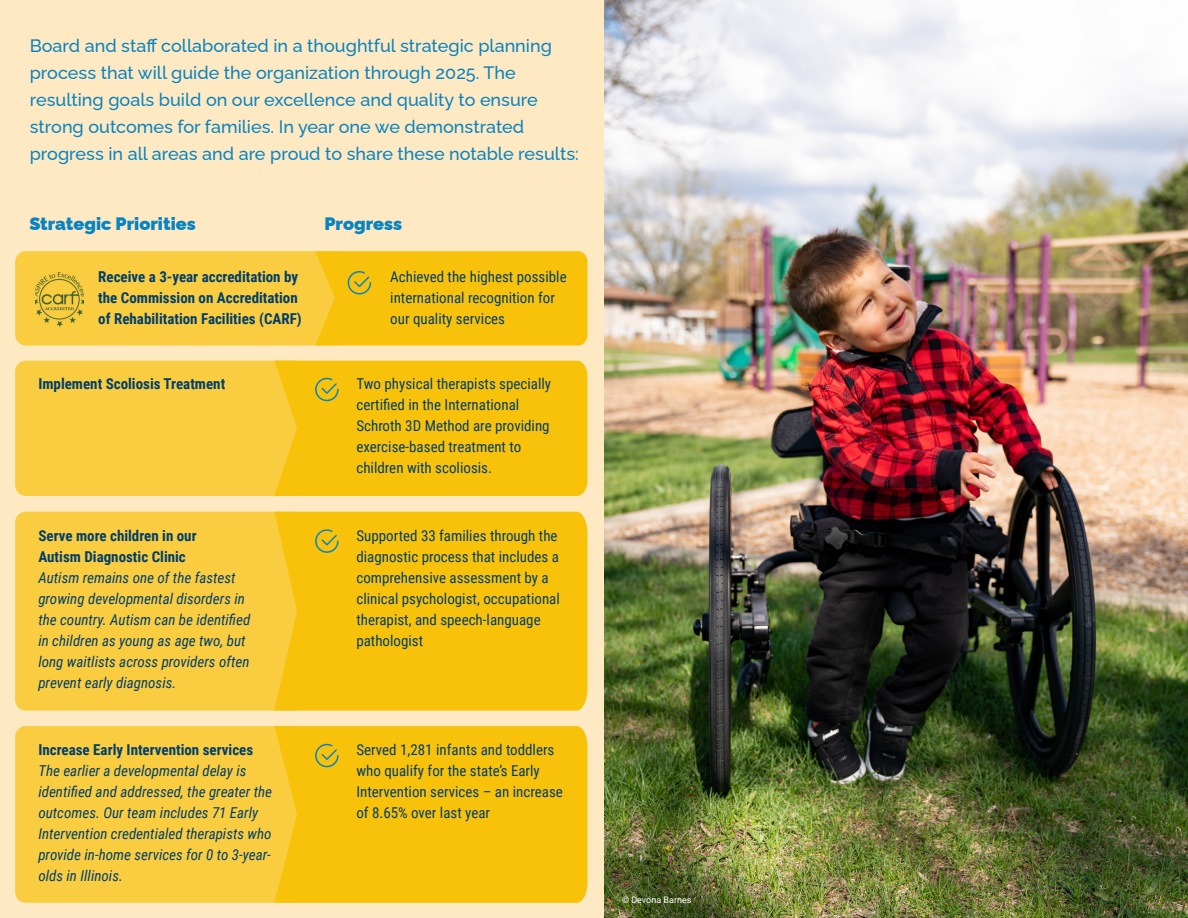
<style>
.page{position:relative;width:1188px;height:918px;background:#fff}
.page>*{position:absolute;margin:0;border:0;box-sizing:border-box;transform-origin:0 0}
.t1{font:500 18px/27px "Raleway";color:#0784c1}
.t2{font:900 18px "Raleway";color:#0784c1}
.t3{font:15px/21px "Roboto Condensed";color:#003e6b}
.t4{font:italic 15px/21px "Roboto Condensed";color:#003e6b}
.t5{font:700 15px/21px "Roboto Condensed";color:#003e6b}
.t6{font:9px "Roboto";color:#fff}
</style>
<div class="page">
<div style="left:0;top:0;width:605px;height:918px;background:#ffe9c2"></div>
<div style="left:297px;top:726px;width:291px;height:177px;background:#f9c20a"></div>
<div style="left:297px;top:512px;width:291px;height:199px;background:#f9c20a"></div>
<div style="left:15px;top:512px;width:282px;height:199px;background:#facd41"></div>
<div style="left:15px;top:726px;width:282px;height:177px;background:#facd41"></div>
<img style="left:605px;top:0;width:583px;height:918px">
<svg style="left:314px;top:529px;width:25px;height:25px"></svg>
<svg style="left:15px;top:361px;width:573px;height:135px;background:#f9c724"></svg>
<svg style="left:15px;top:251px;width:573px;height:94px;background:#f7c628"></svg>
<svg style="left:314px;top:743px;width:25px;height:25px"></svg>
<p class="t1" style="left:30px;top:31px;width:550px">Board and staff collaborated in a thoughtful strategic planning process that will guide the organization through 2025. The resulting goals build on our excellence and quality to ensure strong outcomes for families. In year one we demonstrated progress in all areas and are proud to share these notable results:</p>
<p class="t2" style="left:29px;top:210px;width:168px">Strategic Priorities</p>
<p class="t2" style="left:324px;top:210px;width:79px">Progress</p>
<p class="t5" style="left:98px;top:266px;width:205px">Receive a 3-year accreditation by the Commission on Accreditation of Rehabilitation Facilities (CARF)</p>
<p class="t5" style="left:38px;top:373px;width:188px">Implement Scoliosis Treatment</p>
<p class="t5" style="left:38px;top:524px;width:160px">Serve more children in our<br>Autism Diagnostic Clinic</p>
<p class="t4" style="left:38px;top:566px;width:213px">Autism remains one of the fastest growing developmental disorders in the country. Autism can be identified in children as young as age two, but long waitlists across providers often prevent early diagnosis.</p>
<p class="t5" style="left:38px;top:739px;width:216px">Increase Early Intervention services</p>
<p class="t4" style="left:38px;top:760px;width:235px">The earlier a developmental delay is identified and addressed, the greater the outcomes. Our team includes 71 Early Intervention credentialed therapists who provide in-home services for 0 to 3-year&shy;olds in Illinois.</p>
<p class="t3" style="left:390px;top:266px;width:178px">Achieved the highest possible international recognition for our quality services</p>
<p class="t3" style="left:356px;top:372px;width:196px">Two physical therapists specially certified in the International<br>Schroth 3D Method are providing exercise-based treatment to children with scoliosis.</p>
<p class="t3" style="left:356px;top:524px;width:205px">Supported 33 families through the diagnostic process that includes a comprehensive assessment by a clinical psychologist, occupational therapist, and speech-language pathologist</p>
<p class="t3" style="left:356px;top:739px;width:208px">Served 1,281 infants and toddlers who qualify for the state’s Early<br>Intervention services – an increase of 8.65% over last year</p>
<p class="t6" style="left:622px;top:893px;width:71px">© Devona Barnes</p>
</div>
